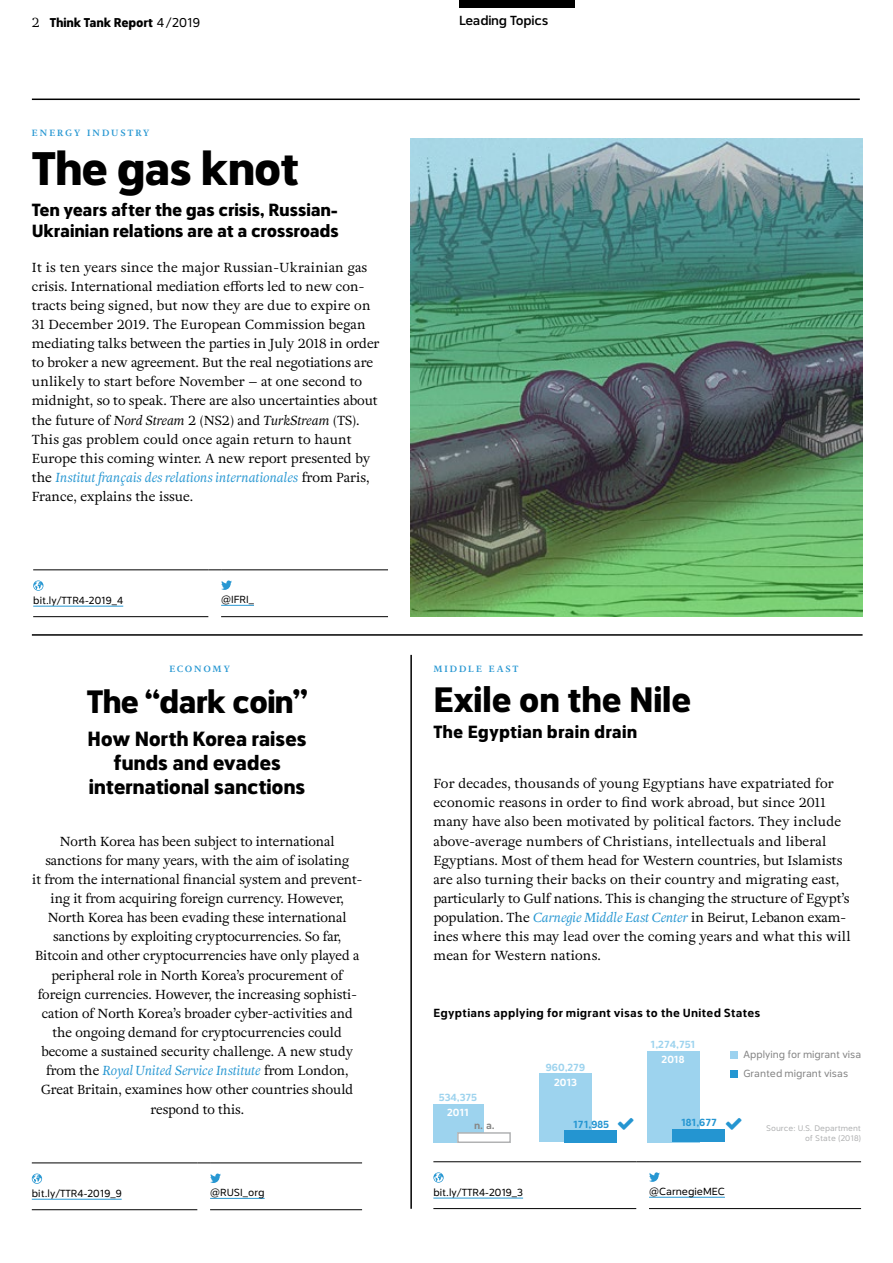
<style>
.page{position:relative;width:893px;height:1263px;background:#fff}
.page>*{position:absolute;margin:0;border:0;box-sizing:border-box;transform-origin:0 0}
.t1{font:900 48px "Catesque";letter-spacing:-.035em;color:#000}
.t2{font:900 36px "Catesque";letter-spacing:-.015em;color:#000}
.t3{font:900 33px "Catesque";letter-spacing:-.03em;color:#000}
.t4{font:900 21px/24px "Catesque";letter-spacing:-.02em;color:#000;text-align:center}
.t5{font:900 18px/21px "Catesque";letter-spacing:-.015em;color:#000}
.t6{font:900 18px "Catesque";letter-spacing:.005em;color:#000}
.Navigation{font:500 13.35px "Catesque";letter-spacing:-.02em;color:#000}
.t7{font:13.05px/19.2px "Adriane Text";letter-spacing:-.005em;color:#000}
.t8{font:900 13.05px "Catesque";letter-spacing:-.015em;color:#000}
.t9{font:700 12px "Catesque";letter-spacing:.02em;color:#000}
.Details{font:10.5px "Catesque";color:#000}
.t10{font:10.5px "Catesque";color:#858585}
.t11{font:700 10.5px/15px "Catesque";color:#9dd3ee;text-align:center}
.t12{font:700 10.5px "Catesque";color:#2495d1}
.t13{font:700 10.5px "Catesque";color:#878786}
.t14{font:700 10.5px "Catesque";color:#fff}
.Thema{font:700 9px "Adriane Text";letter-spacing:.22em;color:#2797d2}
.Quelle{font:8.25px/10.5px "Catesque";color:#b1b2b3;text-align:right}
.s1{font-family:"Adriane Text";font-weight:400}
.s2{font-weight:400}
.s3{font-style:italic}
.s4{font-style:italic;color:#2797d2}
.s5{color:#fff}
</style>
<div class="page">
<img style="left:410px;top:139px;width:452px;height:478px">
<hr style="left:32px;top:99px;width:828px;height:1px;background:#000">
<div style="left:460px;top:0;width:115px;height:8px;background:#000"></div>
<hr style="left:33px;top:570px;width:175px;height:1px;background:#000">
<hr style="left:221px;top:570px;width:167px;height:1px;background:#000">
<hr style="left:33px;top:616px;width:175px;height:1px;background:#000">
<hr style="left:221px;top:616px;width:167px;height:1px;background:#000">
<svg style="left:208px;top:570px;width:13px;height:1px"></svg>
<hr style="left:33px;top:606px;width:90px;height:1px;background:#2797d2">
<svg style="left:33px;top:580px;width:10px;height:11px"></svg>
<hr style="left:221px;top:605px;width:33px;height:1px;background:#2797d2">
<svg style="left:221px;top:580px;width:11px;height:10px"></svg>
<hr style="left:410px;top:655px;width:2px;height:554px;background:#000">
<hr style="left:433px;top:1161px;width:203px;height:1px;background:#000">
<hr style="left:649px;top:1161px;width:212px;height:1px;background:#000">
<hr style="left:433px;top:1208px;width:203px;height:1px;background:#000">
<hr style="left:649px;top:1208px;width:212px;height:1px;background:#000">
<svg style="left:636px;top:1161px;width:13px;height:1px"></svg>
<hr style="left:433px;top:1197px;width:90px;height:1px;background:#2797d2">
<svg style="left:433px;top:1172px;width:11px;height:11px"></svg>
<hr style="left:649px;top:1197px;width:76px;height:1px;background:#2797d2">
<svg style="left:649px;top:1172px;width:11px;height:10px"></svg>
<hr style="left:32px;top:634px;width:831px;height:2px;background:#000">
<div style="left:433px;top:1104px;width:51px;height:38px;background:#9dd3ee"></div>
<div style="left:539px;top:1073px;width:53px;height:69px;background:#9dd3ee"></div>
<div style="left:647px;top:1051px;width:52px;height:91px;background:#9dd3ee"></div>
<div style="left:564px;top:1130px;width:53px;height:12px;background:#2495d1"></div>
<div style="left:458px;top:1133px;width:52px;height:9px;background:#fff"></div>
<div style="left:457px;top:1132px;width:54px;height:11px;border:2px solid #b1b2b3"></div>
<div style="left:672px;top:1129px;width:52px;height:13px;background:#2495d1"></div>
<hr style="left:32px;top:1163px;width:165px;height:1px;background:#000">
<hr style="left:210px;top:1163px;width:152px;height:1px;background:#000">
<hr style="left:32px;top:1209px;width:165px;height:1px;background:#000">
<hr style="left:210px;top:1209px;width:152px;height:1px;background:#000">
<svg style="left:197px;top:1163px;width:13px;height:1px"></svg>
<hr style="left:32px;top:1199px;width:90px;height:1px;background:#2797d2">
<svg style="left:32px;top:1173px;width:10px;height:11px"></svg>
<hr style="left:210px;top:1198px;width:55px;height:1px;background:#2797d2">
<svg style="left:210px;top:1173px;width:11px;height:10px"></svg>
<div style="left:730px;top:1051px;width:8px;height:7px;background:#9cd2ef"></div>
<div style="left:730px;top:1070px;width:8px;height:8px;background:#2396d2"></div>
<p class="t8" style="left:32px;top:15px;width:170px"><span class="s1">2</span> Think Tank Report <span class="s2">4/2019</span></p>
<p class="Navigation" style="left:459px;top:12px;width:91px">Leading Topics</p>
<p class="Thema" style="left:32px;top:127px;width:119px">ENERGY INDUSTRY</p>
<p class="t1" style="left:32px;top:141px;width:269px">The gas knot</p>
<p class="t5" style="left:32px;top:199px;width:309px">Ten years after the gas crisis, Russian-<br>Ukrainian relations are at a crossroads</p>
<p class="t7" style="left:32px;top:257px;width:349px">It is ten years since the major Russian-Ukrainian gas crisis. International mediation efforts led to new con&shy;tracts being signed, but now they are due to expire on 31 December 2019. The European Commission began mediating talks between the parties in July 2018 in order to broker a new agreement. But the real negotiations are unlikely to start before November – at one second to midnight, so to speak. There are also uncertainties about the future of <span class="s3">Nord Stream</span> 2 (NS2) and <span class="s3">TurkStream</span> (TS).<br>This gas problem could once again return to haunt Europe this coming winter. A new report presented by the <span class="s4">Institut français des relations internationales</span> from Paris, France, explains the issue.</p>
<p class="Details" style="left:33px;top:594px;width:92px">bit.ly/TTR4-2019_4</p>
<p class="Details" style="left:221px;top:593px;width:34px">@IFRI_</p>
<p class="Thema" style="left:169px;top:663px;width:62px">ECONOMY</p>
<p class="t3" style="left:87px;top:683px;width:222px">The “dark coin”</p>
<p class="t4" style="left:88px;top:726px;width:221px">How North Korea raises funds and evades international sanctions</p>
<p class="t7" style="left:60px;top:831px;width:276px">North Korea has been subject to international</p>
<p class="t7" style="left:45px;top:850px;width:305px">sanctions for many years, with the aim of isolating</p>
<p class="t7" style="left:32px;top:869px;width:331px;text-align:center">it from the international financial system and prevent&shy;ing it from acquiring foreign currency. However, North Korea has been evading these international sanctions by exploiting cryptocurrencies. So far, Bitcoin and other cryptocurrencies have only played a peripheral role in North Korea’s procurement of foreign currencies. However, the increasing sophisti&shy;cation of North Korea’s broader cyber-activities and the ongoing demand for cryptocurrencies could become a sustained security challenge. A new study from the <span class="s4">Royal United Service Institute</span> from London, Great Britain, examines how other countries should respond to this.</p>
<p class="Details" style="left:32px;top:1187px;width:91px">bit.ly/TTR4-2019_9</p>
<p class="Details" style="left:210px;top:1186px;width:56px">@RUSI_org</p>
<p class="Thema" style="left:433px;top:663px;width:87px">MIDDLE EAST</p>
<p class="t2" style="left:433px;top:679px;width:260px">Exile on the Nile</p>
<p class="t6" style="left:433px;top:722px;width:205px">The Egyptian brain drain</p>
<p class="t7" style="left:433px;top:774px;width:419px">For decades, thousands of young Egyptians have expatriated for economic reasons in order to find work abroad, but since 2011 many have also been motivated by political factors. They include above-average numbers of Christians, intellectuals and liberal Egyptians. Most of them head for Western countries, but Islamists are also turning their backs on their country and migrating east, particularly to Gulf nations. This is changing the structure of Egypt’s population. The <span class="s4">Carnegie Middle East Center</span> in Beirut, Lebanon exam&shy;ines where this may lead over the coming years and what this will mean for Western nations.</p>
<p class="t9" style="left:433px;top:1006px;width:329px">Egyptians applying for migrant visas to the United States</p>
<p class="t11" style="left:439px;top:1090px;width:40px">534,375<br><span class="s5">2011</span></p>
<p class="t11" style="left:546px;top:1060px;width:41px">960,279</p>
<p class="t14" style="left:554px;top:1076px;width:24px">2013</p>
<p class="t11" style="left:651px;top:1037px;width:46px">1,274,751<br><span class="s5">2018</span></p>
<p class="t13" style="left:474px;top:1120px;width:22px">n. a.</p>
<p class="t12" style="left:573px;top:1118px;width:37px">171,985</p>
<p class="t12" style="left:681px;top:1117px;width:37px">181,677</p>
<p class="Details" style="left:433px;top:1186px;width:91px">bit.ly/TTR4-2019_3</p>
<p class="Details" style="left:649px;top:1185px;width:77px">@CarnegieMEC</p>
<p class="t10" style="left:744px;top:1048px;width:119px">Applying for migrant visa</p>
<p class="t10" style="left:744px;top:1068px;width:106px">Granted migrant visas</p>
<p class="Quelle" style="left:766px;top:1123px;width:96px">Source: U.S. Department of State (2018)</p>
</div>
